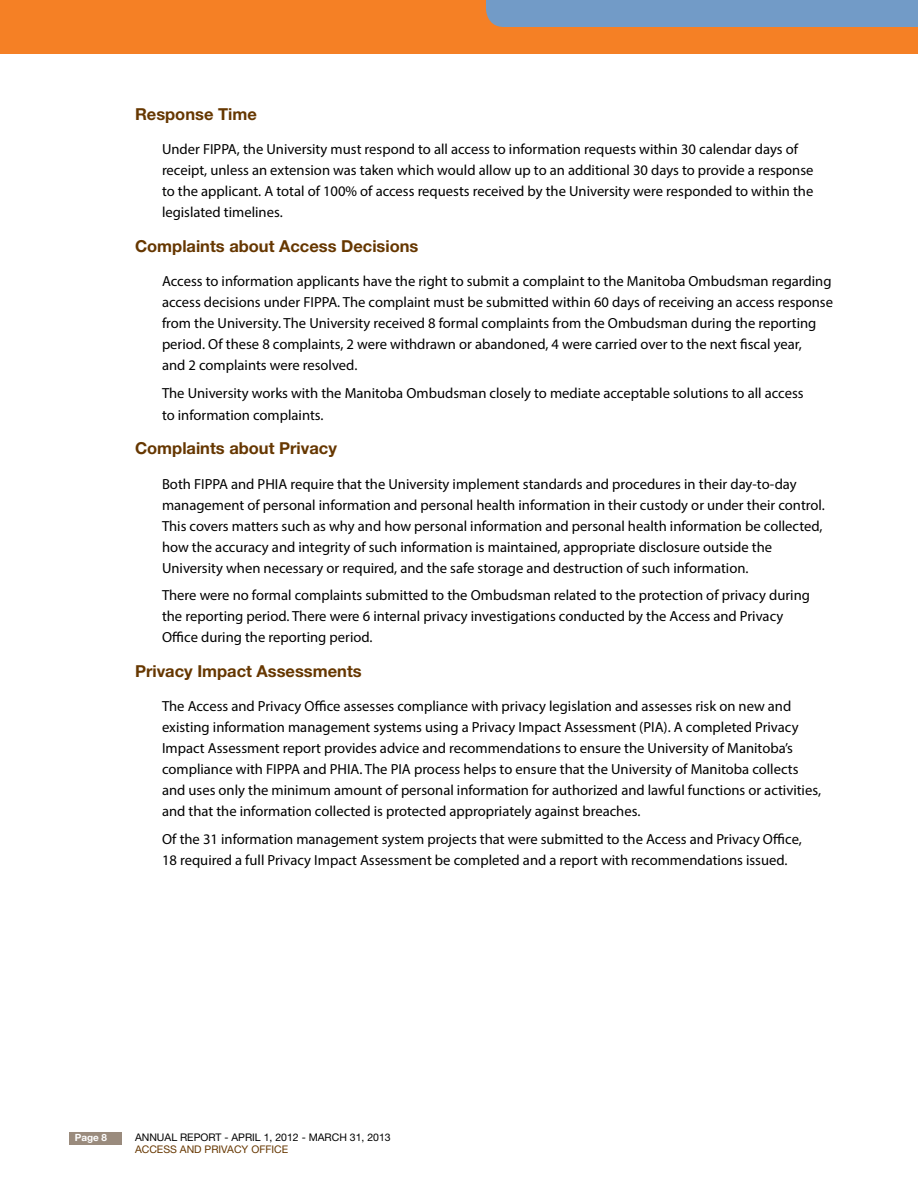
<style>
.page{position:relative;width:918px;height:1188px;background:#fff}
.page>*{position:absolute;margin:0;border:0;box-sizing:border-box;transform-origin:0 0}
.Subhead_1{font:700 16.5px "Helvetica Neue LT Std";color:#663700}
.Body_Copy{font:14.7px/21px "Myriad Pro";color:#000}
.t1{font:10.5px "Helvetica Neue LT Std";color:#000}
.t2{font:10.5px "Helvetica Neue LT Std";color:#663700}
.Subhead_1-2{font:700 9.9px "Helvetica Neue LT Std";color:#fff}
</style>
<div class="page">
<div style="left:0;top:0;width:918px;height:54px;background:#f58025"></div>
<div style="left:69px;top:1132px;width:53px;height:13px;background:#9a8b7d"></div>
<div style="left:486px;top:0;width:432px;height:27px;background:#729bc7"></div>
<p class="Subhead_1" style="left:135px;top:104px;width:123px">Response Time</p>
<p class="Body_Copy" style="left:162px;top:139px;width:653px">Under FIPPA, the University must respond to all access to information requests within 30 calendar days of receipt, unless an extension was taken which would allow up to an additional 30 days to provide a response to the applicant. A total of 100% of access requests received by the University were responded to within the legislated timelines.</p>
<p class="Subhead_1" style="left:135px;top:236px;width:285px">Complaints about Access Decisions</p>
<p class="Body_Copy" style="left:162px;top:271px;width:673px">Access to information applicants have the right to submit a complaint to the Manitoba Ombudsman regarding access decisions under FIPPA. The complaint must be submitted within 60 days of receiving an access response from the University. The University received 8 formal complaints from the Ombudsman during the reporting period. Of these 8 complaints, 2 were withdrawn or abandoned, 4 were carried over to the next fiscal year,<br>and 2 complaints were resolved.</p>
<p class="Body_Copy" style="left:162px;top:382px;width:643px;line-height:21.6px">The University works with the Manitoba Ombudsman closely to mediate acceptable solutions to all access to information complaints.</p>
<p class="Subhead_1" style="left:135px;top:438px;width:203px">Complaints about Privacy</p>
<p class="Body_Copy" style="left:162px;top:473px;width:664px">Both FIPPA and PHIA require that the University implement standards and procedures in their day-to-day management of personal information and personal health information in their custody or under their control.<br>This covers matters such as why and how personal information and personal health information be collected, how the accuracy and integrity of such information is maintained, appropriate disclosure outside the University when necessary or required, and the safe storage and destruction of such information.</p>
<p class="Body_Copy" style="left:162px;top:585px;width:649px">There were no formal complaints submitted to the Ombudsman related to the protection of privacy during the reporting period. There were 6 internal privacy investigations conducted by the Access and Privacy<br>Office during the reporting period.</p>
<p class="Subhead_1" style="left:135px;top:661px;width:228px">Privacy Impact Assessments</p>
<p class="Body_Copy" style="left:162px;top:696px;width:661px">The Access and Privacy Office assesses compliance with privacy legislation and assesses risk on new and existing information management systems using a Privacy Impact Assessment (PIA). A completed Privacy Impact Assessment report provides advice and recommendations to ensure the University of Manitoba’s compliance with FIPPA and PHIA. The PIA process helps to ensure that the University of Manitoba collects and uses only the minimum amount of personal information for authorized and lawful functions or activities, and that the information collected is protected appropriately against breaches.</p>
<p class="Body_Copy" style="left:162px;top:828px;width:641px">Of the 31 information management system projects that were submitted to the Access and Privacy Office,<br>18 required a full Privacy Impact Assessment be completed and a report with recommendations issued.</p>
<p class="Subhead_1-2" style="left:75px;top:1132px;width:34px">Page 8</p>
<p class="t1" style="left:135px;top:1132px;width:257px">ANNUAL REPORT - APRIL 1, 2012 - MARCH 31, 2013</p>
<p class="t2" style="left:135px;top:1143px;width:155px">ACCESS AND PRIVACY OFFICE</p>
</div>
